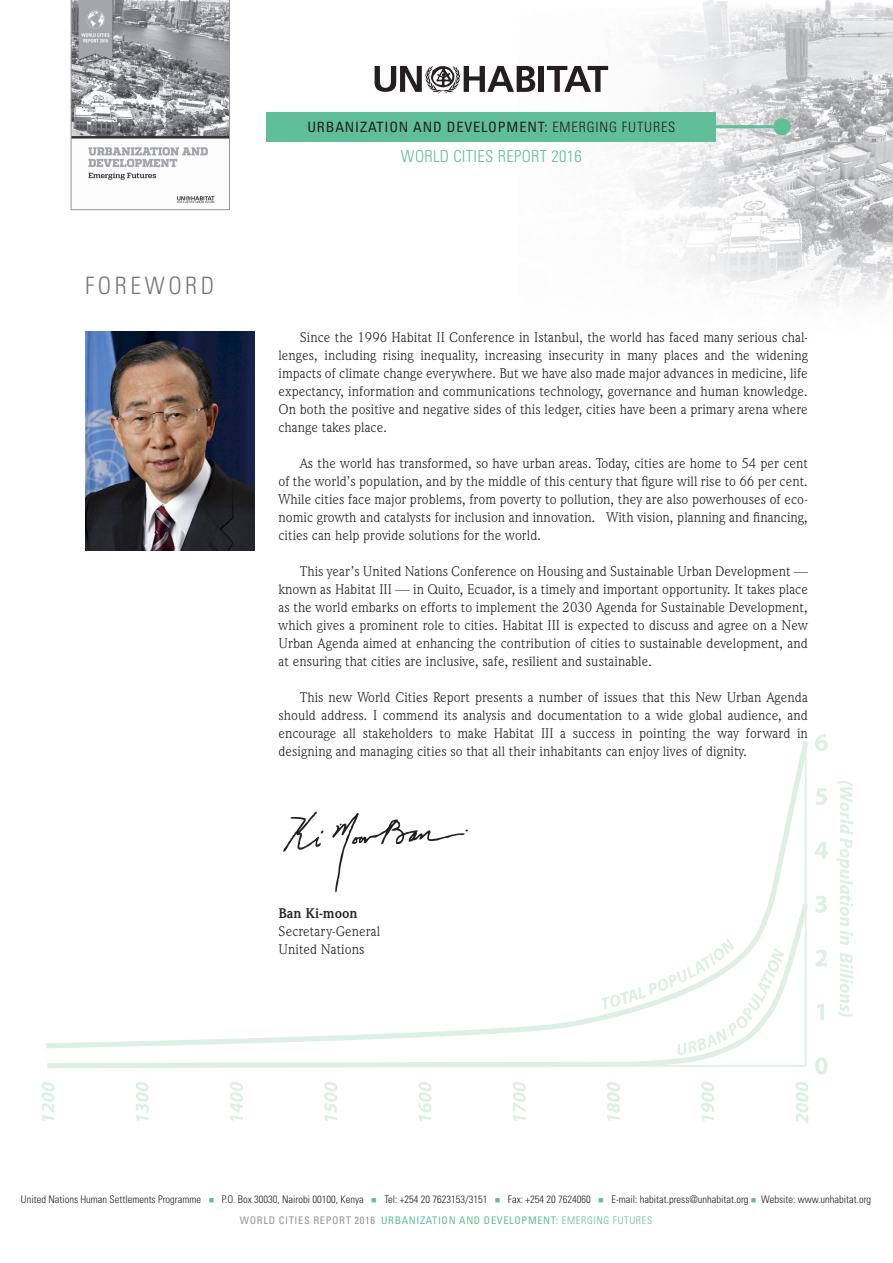
<style>
.page{position:relative;width:893px;height:1263px;background:#fff}
.page>*{position:absolute;margin:0;border:0;box-sizing:border-box;transform-origin:0 0}
.HEADLINE_third_level{font:300 condensed 24px "Univers LT Std";letter-spacing:.15em;color:#76787b}
.t1{font:300 condensed 16.5px "Univers LT Std";letter-spacing:.02em;color:#60be98}
.Bodytext{font:14.25px/18px "Weidemann IT Cby BT";color:#231f20;text-align:justify}
.t2{font:condensed 14.25px "Univers LT Std";letter-spacing:.06em;color:#231f20}
.t3{font:300 condensed 10.5px/21.1px "Univers LT Std";color:#231f20;text-align:center}
.s1{font-weight:300}
.s2{font-weight:700}
.s3{color:#60be98}
.s4{font-weight:400;color:#939598}
.s5{font-weight:400;color:#60be98}
</style>
<div class="page">
<img style="left:520px;top:0;width:373px;height:303px">
<svg style="left:41px;top:1082px;width:13px;height:39px"></svg>
<svg style="left:836px;top:781px;width:17px;height:164px"></svg>
<svg style="left:838px;top:953px;width:15px;height:64px"></svg>
<svg style="left:701px;top:1082px;width:13px;height:39px"></svg>
<svg style="left:607px;top:1082px;width:13px;height:39px"></svg>
<svg style="left:513px;top:1082px;width:13px;height:39px"></svg>
<svg style="left:418px;top:1082px;width:13px;height:39px"></svg>
<svg style="left:324px;top:1082px;width:13px;height:39px"></svg>
<svg style="left:230px;top:1082px;width:13px;height:39px"></svg>
<svg style="left:136px;top:1082px;width:13px;height:39px"></svg>
<svg style="left:815px;top:1057px;width:12px;height:17px"></svg>
<svg style="left:816px;top:1004px;width:8px;height:16px"></svg>
<svg style="left:815px;top:949px;width:12px;height:17px"></svg>
<svg style="left:815px;top:896px;width:12px;height:17px"></svg>
<svg style="left:815px;top:842px;width:13px;height:16px"></svg>
<svg style="left:815px;top:788px;width:12px;height:17px"></svg>
<svg style="left:815px;top:734px;width:13px;height:17px"></svg>
<svg style="left:795px;top:1082px;width:13px;height:42px"></svg>
<svg style="left:46px;top:741px;width:763px;height:307px"></svg>
<svg style="left:47px;top:903px;width:761px;height:165px"></svg>
<div style="left:773px;top:118px;width:17px;height:17px;background:#60be98;border-radius:50%"></div>
<hr style="left:703px;top:125px;width:71px;height:3px;background:#60be98">
<div style="left:267px;top:112px;width:449px;height:29px;background:#60be98"></div>
<svg style="left:375px;top:66px;width:160px;height:27px"></svg>
<div style="left:539px;top:66px;width:5px;height:26px;background:#231f20"></div>
<svg style="left:547px;top:66px;width:61px;height:26px"></svg>
<svg style="left:71px;top:0;width:159px;height:210px"></svg>
<img style="left:85px;top:331px;width:169px;height:220px">
<svg style="left:332px;top:813px;width:136px;height:79px"></svg>
<svg style="left:283px;top:812px;width:41px;height:40px"></svg>
<p class="HEADLINE_third_level" style="left:85px;top:271px;width:131px">FOREWORD</p>
<p class="t2" style="left:307px;top:118px;width:369px">URBANIZATION AND DEVELOPMENT: <span class="s1">EMERGING FUTURES</span></p>
<p class="t1" style="left:401px;top:147px;width:182px">WORLD CITIES REPORT 2016</p>
<p class="Bodytext" style="left:279px;top:328px;width:531px;text-indent:21px">Since the 1996 Habitat II Conference in Istanbul, the world has faced many serious chal&shy;lenges, including rising inequality, increasing insecurity in many places and the widening impacts of climate change everywhere. But we have also made major advances in medicine, life expectancy, information and communications technology, governance and human knowledge.<br>On both the positive and negative sides of this ledger, cities have been a primary arena where change takes place.</p>
<p class="Bodytext" style="left:279px;top:454px;width:531px;text-indent:21px">As the world has transformed, so have urban areas. Today, cities are home to 54 per cent of the world’s population, and by the middle of this century that figure will rise to 66 per cent.<br>While cities face major problems, from poverty to pollution, they are also powerhouses of eco&shy;nomic growth and catalysts for inclusion and innovation. With vision, planning and financing, cities can help provide solutions for the world.</p>
<p class="Bodytext" style="left:279px;top:562px;width:531px;text-indent:21px">This year’s United Nations Conference on Housing and Sustainable Urban Development — known as Habitat III — in Quito, Ecuador, is a timely and important opportunity. It takes place as the world embarks on efforts to implement the 2030 Agenda for Sustainable Development, which gives a prominent role to cities. Habitat III is expected to discuss and agree on a New Urban Agenda aimed at enhancing the contribution of cities to sustainable development, and at ensuring that cities are inclusive, safe, resilient and sustainable.</p>
<p class="Bodytext" style="left:279px;top:688px;width:531px;text-indent:21px">This new World Cities Report presents a number of issues that this New Urban Agenda should address. I commend its analysis and documentation to a wide global audience, and encourage all stakeholders to make Habitat III a success in pointing the way forward in designing and managing cities so that all their inhabitants can enjoy lives of dignity.</p>
<p class="Bodytext" style="left:279px;top:904px;width:103px;text-align:left"><span class="s2">Ban Ki-moon<br></span>Secretary-General<br>United Nations</p>
<p class="t3" style="left:21px;top:1188px;width:852px">United Nations Human Settlements Programme <span class="s3">■</span> P.O. Box 30030, Nairobi 00100, Kenya <span class="s3">■</span> Tel: +254 20 7623153/3151 <span class="s3">■</span> Fax: +254 20 7624060 <span class="s3">■</span> E-mail: habitat.press@unhabitat.org <span class="s3">■</span> Website: www.unhabitat.org<br><span class="s4">WORLD CITIES REPORT 2016</span> <span class="s5">URBANIZATION AND DEVELOPMENT:</span> <span class="s3">EMERGING FUTURES</span></p>
</div>
